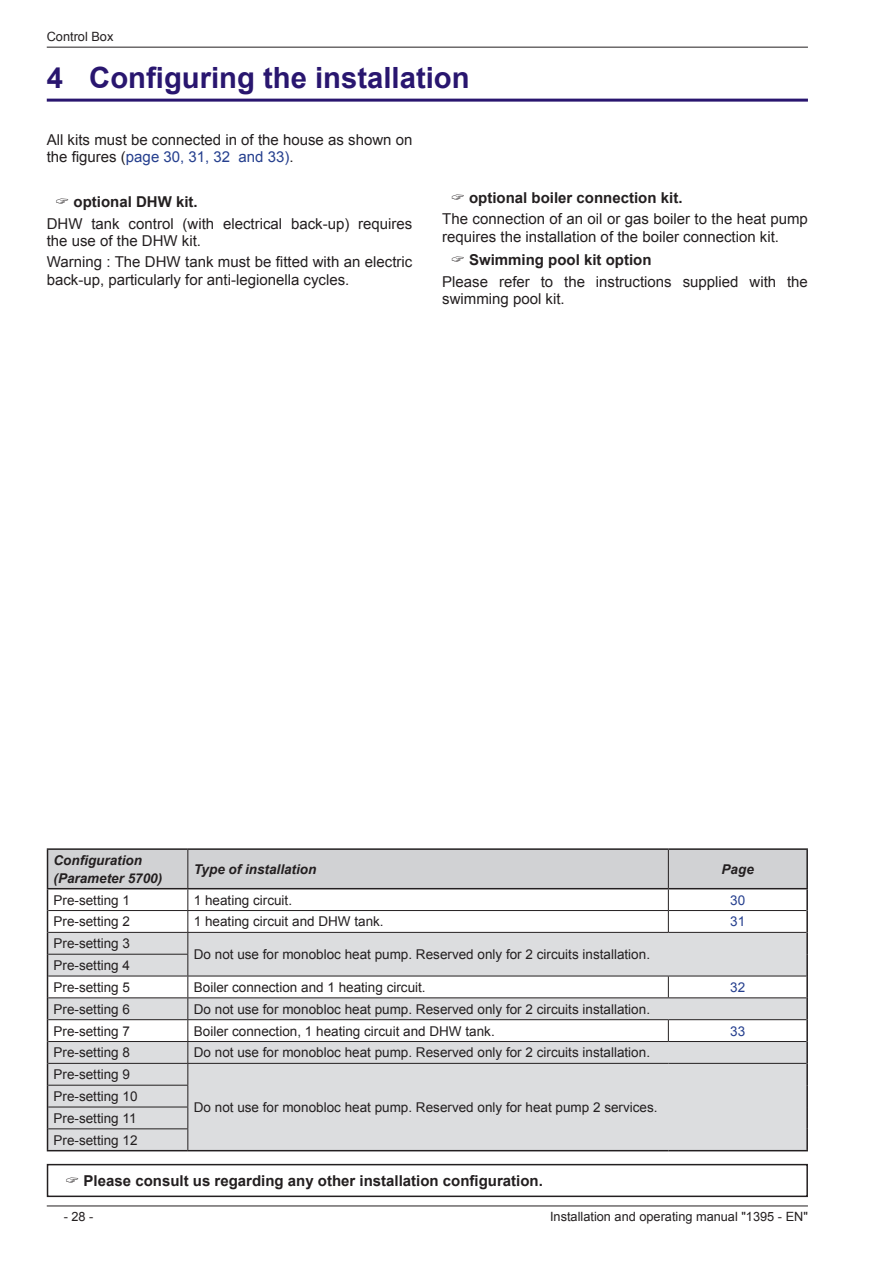
<style>
.page{position:relative;width:893px;height:1263px;background:#fff}
.page>*{position:absolute;margin:0;border:0;box-sizing:border-box;transform-origin:0 0}
.t1{font:700 29.25px "Arial";color:#29166f}
.t2{font:15px/17.2px "Arial";color:#231f20}
.t3{font:700 15px "Arial";color:#231f20}
.t4{font:13.5px/21.9px "Arial";color:#231f20}
.t5{font:italic 700 13.5px/17.7px "Arial";color:#231f20}
.t6{font:13.5px "Arial";color:#253f8e}
.t7{font:12.75px "Arial";color:#231f20}
.s1{color:#253f8e}
</style>
<div class="page">
<hr style="left:47px;top:47px;width:761px;height:1px;background:#231f20">
<hr style="left:47px;top:1205px;width:761px;height:1px;background:#231f20">
<hr style="left:47px;top:99px;width:761px;height:3px;background:#29166f">
<hr style="left:806px;top:889px;width:2px;height:21px;background:#231f20">
<hr style="left:806px;top:910px;width:2px;height:22px;background:#231f20">
<hr style="left:806px;top:932px;width:2px;height:22px;background:#231f20">
<hr style="left:806px;top:954px;width:2px;height:22px;background:#231f20">
<hr style="left:806px;top:976px;width:2px;height:22px;background:#231f20">
<hr style="left:806px;top:998px;width:2px;height:22px;background:#231f20">
<hr style="left:806px;top:1020px;width:2px;height:21px;background:#231f20">
<hr style="left:806px;top:1041px;width:2px;height:22px;background:#231f20">
<hr style="left:806px;top:1063px;width:2px;height:22px;background:#231f20">
<hr style="left:806px;top:1085px;width:2px;height:22px;background:#231f20">
<hr style="left:806px;top:1107px;width:2px;height:22px;background:#231f20">
<hr style="left:806px;top:1129px;width:2px;height:21px;background:#231f20">
<hr style="left:47px;top:1150px;width:141px;height:1px;background:#231f20">
<hr style="left:188px;top:1150px;width:480px;height:1px;background:#231f20">
<hr style="left:668px;top:1150px;width:140px;height:1px;background:#231f20">
<svg style="left:47px;top:850px;width:760px;height:300px"></svg>
<hr style="left:47px;top:848px;width:141px;height:2px;background:#231f20">
<hr style="left:47px;top:850px;width:1px;height:38px;background:#231f20">
<hr style="left:188px;top:848px;width:480px;height:2px;background:#231f20">
<hr style="left:668px;top:848px;width:140px;height:2px;background:#231f20">
<hr style="left:806px;top:850px;width:2px;height:38px;background:#231f20">
<hr style="left:47px;top:888px;width:141px;height:1px;background:#231f20">
<hr style="left:188px;top:888px;width:480px;height:1px;background:#231f20">
<hr style="left:668px;top:888px;width:140px;height:1px;background:#231f20">
<hr style="left:187px;top:850px;width:1px;height:38px;background:#231f20">
<hr style="left:668px;top:850px;width:1px;height:38px;background:#231f20">
<div style="left:47px;top:1164px;width:761px;height:33px;border:2px solid #231f20"></div>
<p class="t7" style="left:47px;top:28px;width:68px">Control Box</p>
<h1 class="t1" style="left:47px;top:58px;width:424px">4 Configuring the installation</h1>
<p class="t2" style="left:47px;top:131px;width:367px">All kits must be connected in of the house as shown on the figures (<span class="s1">page 30, 31, 32 and 33)</span>.</p>
<p class="t3" style="left:74px;top:192px;width:124px">optional DHW kit.</p>
<p class="t2" style="left:47px;top:215px;width:367px">DHW tank control (with electrical back-up) requires the use of the DHW kit.</p>
<p class="t2" style="left:47px;top:254px;width:367px">Warning : The DHW tank must be fitted with an electric back-up, particularly for anti-legionella cycles.</p>
<p class="t3" style="left:469px;top:188px;width:213px">optional boiler connection kit.</p>
<p class="t2" style="left:442px;top:210px;width:367px">The connection of an oil or gas boiler to the heat pump requires the installation of the boiler connection kit.</p>
<p class="t3" style="left:469px;top:250px;width:184px">Swimming pool kit option</p>
<p class="t2" style="left:442px;top:273px;width:367px">Please refer to the instructions supplied with the swimming pool kit.</p>
<p class="t5" style="left:54px;top:852px;width:110px">Configuration (Parameter 5700)</p>
<p class="t5" style="left:194px;top:861px;width:124px">Type of installation</p>
<p class="t5" style="left:722px;top:861px;width:34px">Page</p>
<p class="t4" style="left:54px;top:889px;width:78px">Pre-setting 1</p>
<p class="t4" style="left:194px;top:889px;width:100px">1 heating circuit.</p>
<p class="t6" style="left:730px;top:891px;width:17px">30</p>
<p class="t4" style="left:54px;top:911px;width:78px">Pre-setting 2</p>
<p class="t4" style="left:194px;top:911px;width:191px">1 heating circuit and DHW tank.</p>
<p class="t6" style="left:730px;top:913px;width:17px">31</p>
<p class="t4" style="left:54px;top:933px;width:78px">Pre-setting 3</p>
<p class="t4" style="left:194px;top:943px;width:458px">Do not use for monobloc heat pump. Reserved only for 2 circuits installation.</p>
<p class="t4" style="left:54px;top:954px;width:78px">Pre-setting 4<br>Pre-setting 5</p>
<p class="t4" style="left:194px;top:976px;width:233px">Boiler connection and 1 heating circuit.</p>
<p class="t6" style="left:730px;top:978px;width:17px">32</p>
<p class="t4" style="left:54px;top:998px;width:78px">Pre-setting 6</p>
<p class="t4" style="left:194px;top:998px;width:458px">Do not use for monobloc heat pump. Reserved only for 2 circuits installation.</p>
<p class="t4" style="left:54px;top:1020px;width:78px">Pre-setting 7</p>
<p class="t4" style="left:194px;top:1020px;width:302px">Boiler connection, 1 heating circuit and DHW tank.</p>
<p class="t6" style="left:730px;top:1022px;width:17px">33</p>
<p class="t4" style="left:54px;top:1042px;width:78px">Pre-setting 8</p>
<p class="t4" style="left:194px;top:1042px;width:458px">Do not use for monobloc heat pump. Reserved only for 2 circuits installation.</p>
<p class="t4" style="left:54px;top:1064px;width:78px">Pre-setting 9</p>
<p class="t4" style="left:194px;top:1096px;width:465px">Do not use for monobloc heat pump. Reserved only for heat pump 2 services.</p>
<p class="t4" style="left:54px;top:1085px;width:86px;text-align:justify">Pre-setting 10<br>Pre-setting 11<br>Pre-setting 12</p>
<p class="t3" style="left:84px;top:1171px;width:459px">Please consult us regarding any other installation configuration.</p>
<p class="t7" style="left:64px;top:1208px;width:31px">- 28 -</p>
<p class="t7" style="left:550px;top:1208px;width:259px">Installation and operating manual "1395 - EN"</p>
</div>
